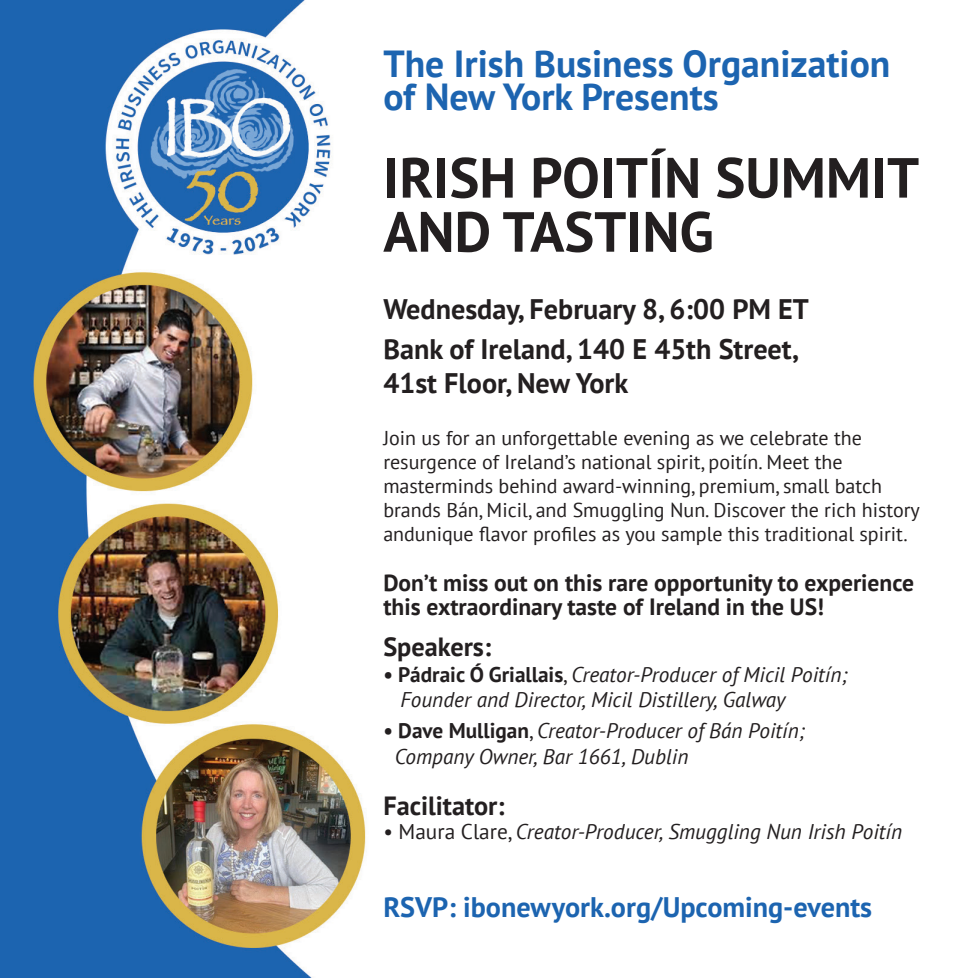
<style>
.page{position:relative;width:978px;height:978px;background:#fff}
.page>*{position:absolute;margin:0;border:0;box-sizing:border-box;transform-origin:0 0}
.t1{font:700 56.5px "PT Sans";color:#231f20}
.t2{font:700 37.5px "PT Sans";color:#1c64b0}
.t3{font:700 28.25px "PT Sans";color:#231f20}
.t4{font:700 28.25px "PT Sans";color:#1c64b0}
.t5{font:700 26.25px "PT Sans";color:#231f20}
.t6{font:700 23.5px "PT Sans";color:#231f20}
.t7{font:italic 21.25px "PT Sans";color:#231f20}
.t8{font:20px/24px "PT Sans";color:#231f20}
.s1{font-weight:700;font-style:normal}
.s2{font-style:normal}
</style>
<div class="page">
<img style="left:0;top:1px;width:366px;height:976px">
<p class="t2" style="left:383px;top:39px;width:508px">The Irish Business Organization</p>
<p class="t2" style="left:383px;top:72px;width:337px">of New York Presents</p>
<p class="t1" style="left:383px;top:140px;width:537px">IRISH POITÍN SUMMIT</p>
<p class="t1" style="left:383px;top:194px;width:332px">AND TASTING</p>
<p class="t3" style="left:383px;top:291px;width:427px">Wednesday, February 8, 6:00 PM ET</p>
<p class="t3" style="left:383px;top:330px;width:416px">Bank of Ireland, 140 E 45th Street,</p>
<p class="t3" style="left:383px;top:364px;width:246px">41st Floor, New York</p>
<p class="t8" style="left:383px;top:425px;width:480px">Join us for an unforgettable evening as we celebrate the</p>
<p class="t8" style="left:383px;top:449px;width:538px">resurgence of Ireland’s national spirit, poitín. Meet the masterminds behind award-winning, premium, small batch brands Bán, Micil, and Smuggling Nun. Discover the rich history andunique flavor profiles as you sample this traditional spirit.</p>
<p class="t6" style="left:383px;top:567px;width:532px">Don’t miss out on this rare opportunity to experience</p>
<p class="t6" style="left:383px;top:591px;width:442px">this extraordinary taste of Ireland in the US!</p>
<p class="t5" style="left:383px;top:629px;width:109px">Speakers:</p>
<p class="t7" style="left:383px;top:660px;width:465px"><span class="s1">• Pádraic Ó Griallais</span><span class="s2">,</span> Creator-Producer of Micil Poitín;</p>
<p class="t7" style="left:400px;top:686px;width:387px">Founder and Director, Micil Distillery, Galway</p>
<p class="t7" style="left:383px;top:717px;width:423px"><span class="s1">• Dave Mulligan</span><span class="s2">,</span> Creator-Producer of Bán Poitín;</p>
<p class="t7" style="left:394px;top:742px;width:295px">Company Owner, Bar 1661, Dublin</p>
<p class="t5" style="left:383px;top:788px;width:123px">Facilitator:</p>
<p class="t7" style="left:383px;top:818px;width:520px"><span class="s2">• Maura Clare,</span> Creator-Producer, Smuggling Nun Irish Poitín</p>
<p class="t4" style="left:383px;top:888px;width:490px">RSVP: ibonewyork.org/Upcoming-events</p>
</div>
